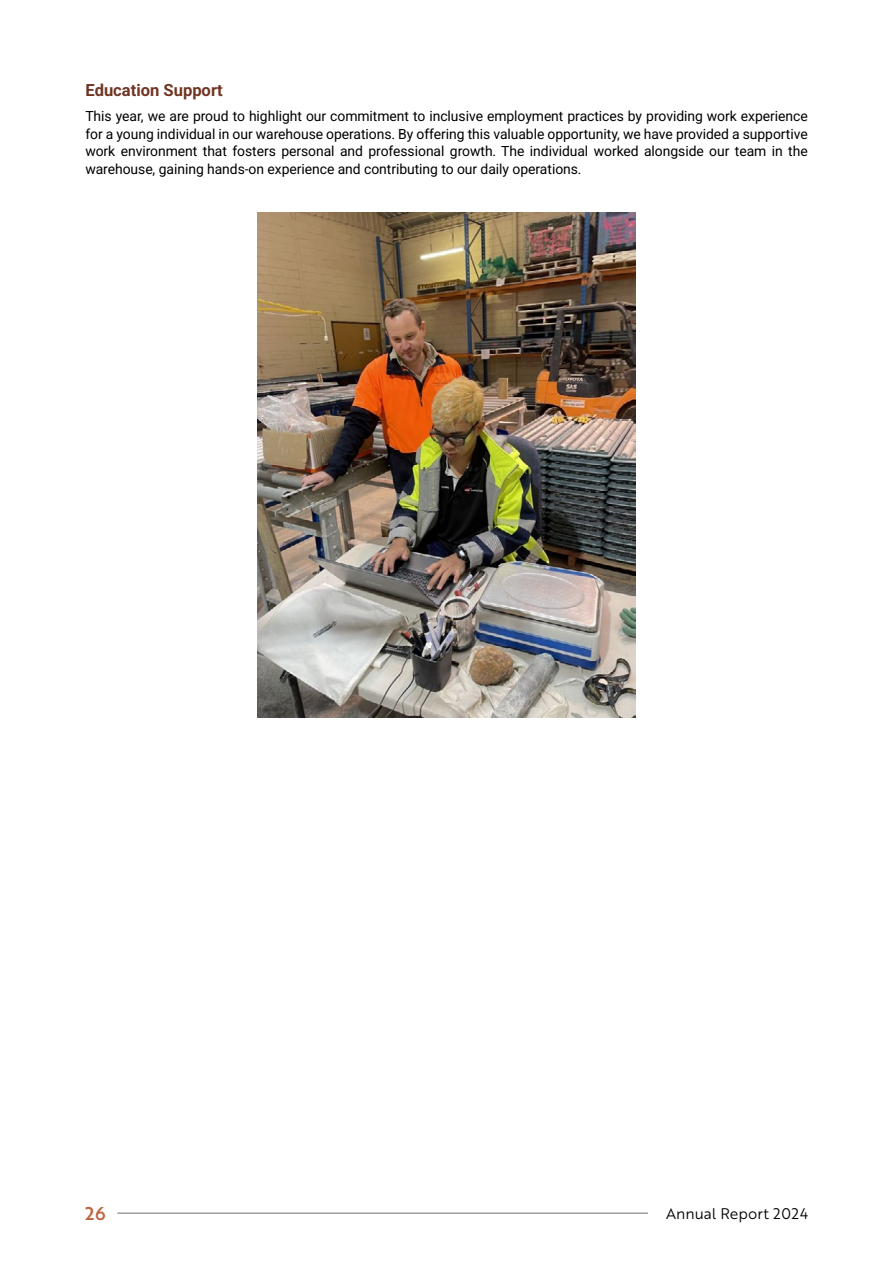
<style>
.page{position:relative;width:893px;height:1263px;background:#fff}
.page>*{position:absolute;margin:0;border:0;box-sizing:border-box;transform-origin:0 0}
.t1{font:18px "Brother 1816 Medium";color:#bf6340}
.t2{font:700 16.5px "Roboto";color:#703522}
.t3{font:15px "Brother 1816 Book";color:#000}
.t4{font:13.95px/17.4px "Roboto";letter-spacing:-.005em;color:#000;text-align:justify}
</style>
<div class="page">
<hr style="left:117px;top:1213px;width:531px;height:1px;background:#6d6e71">
<img style="left:257px;top:212px;width:379px;height:505px">
<p class="t2" style="left:85px;top:79px;width:139px">Education Support</p>
<p class="t4" style="left:85px;top:107px;width:724px">This year, we are proud to highlight our commitment to inclusive employment practices by providing work experience for a young individual in our warehouse operations. By offering this valuable opportunity, we have provided a supportive work environment that fosters personal and professional growth. The individual worked alongside our team in the warehouse, gaining hands-on experience and contributing to our daily operations.</p>
<p class="t1" style="left:85px;top:1199px;width:22px">26</p>
<p class="t3" style="left:666px;top:1202px;width:143px">Annual Report 2024</p>
</div>
